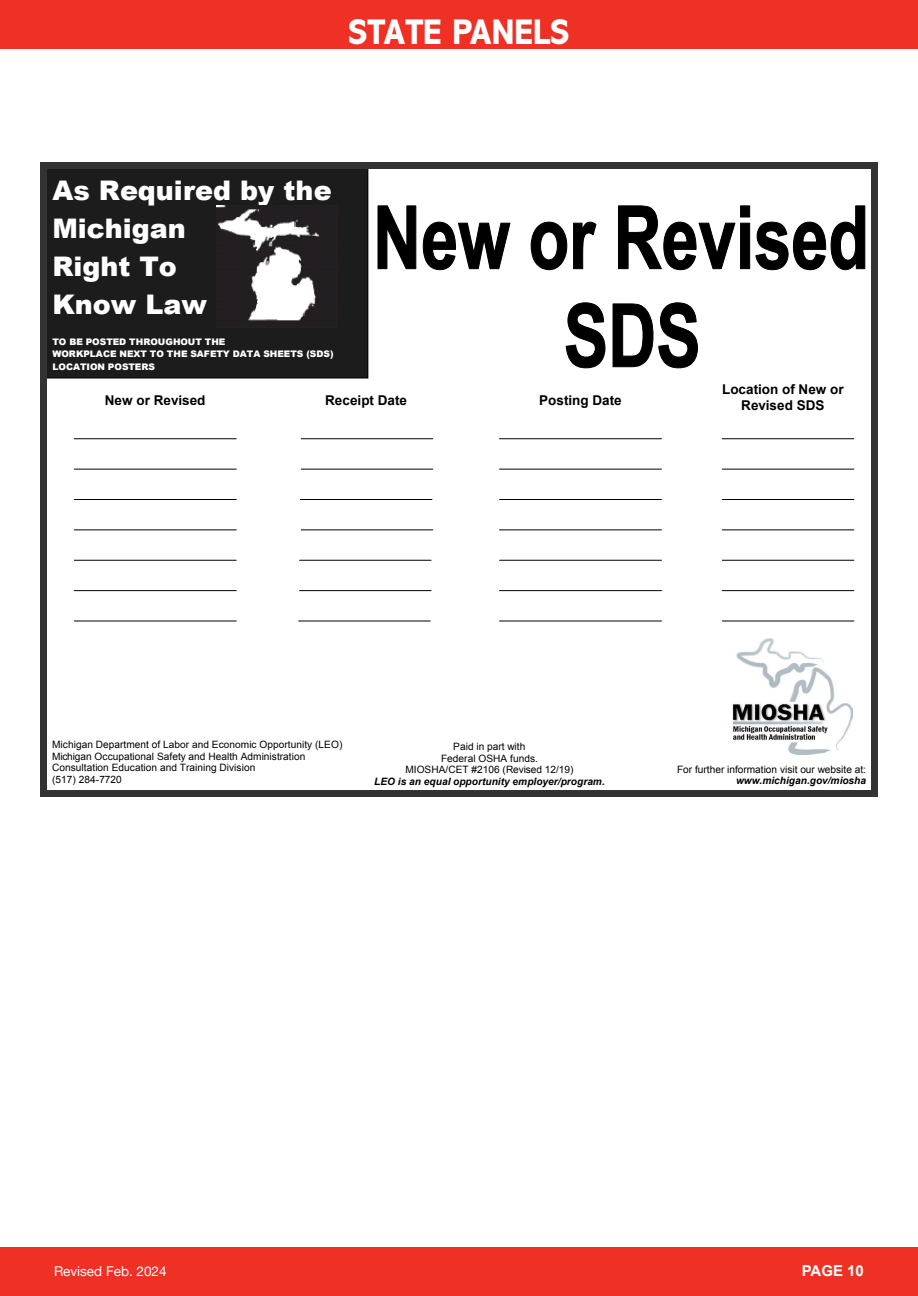
<style>
.page{position:relative;width:918px;height:1296px;background:#fff}
.page>*{position:absolute;margin:0;border:0;box-sizing:border-box;transform-origin:0 0}
.t1{font:800 36px "Abadi MT Pro";color:#fff;scale:.9 1}
.t2{font:900 27px/38.1px "Arial";color:#fff}
.t3{font:700 15px "Arial";color:#fff}
.t4{font:700 13.5px/15.9px "Arial";color:#000;text-align:center}
.t5{font:13.5px "Helvetica Neue";color:#fff}
.t6{font:10.2px/11.6px "Arial";letter-spacing:.005em;color:#000}
.t7{font:italic 700 10.2px "Arial";letter-spacing:.005em;color:#000}
.t8{font:900 9px/12.8px "Arial";color:#fff}
</style>
<div class="page">
<div style="left:0;top:0;width:918px;height:49px;background:#ee3124"></div>
<div style="left:0;top:1247px;width:918px;height:49px;background:#ee3124"></div>
<div style="left:44px;top:165px;width:324px;height:213px;background:#1c1c1c"></div>
<svg style="left:377px;top:205px;width:134px;height:66px"></svg>
<svg style="left:530px;top:221px;width:67px;height:50px"></svg>
<svg style="left:618px;top:205px;width:248px;height:66px"></svg>
<svg style="left:565px;top:302px;width:41px;height:67px"></svg>
<svg style="left:612px;top:302px;width:86px;height:67px"></svg>
<img style="left:216px;top:206px;width:121px;height:121px">
<hr style="left:74px;top:438px;width:162px;height:1px;background:#000">
<hr style="left:74px;top:469px;width:162px;height:1px;background:#000">
<hr style="left:74px;top:499px;width:162px;height:1px;background:#000">
<hr style="left:74px;top:529px;width:162px;height:1px;background:#000">
<hr style="left:74px;top:560px;width:162px;height:1px;background:#000">
<hr style="left:74px;top:590px;width:162px;height:1px;background:#000">
<hr style="left:74px;top:621px;width:162px;height:1px;background:#000">
<hr style="left:500px;top:438px;width:162px;height:1px;background:#000">
<hr style="left:500px;top:469px;width:162px;height:1px;background:#000">
<hr style="left:500px;top:499px;width:162px;height:1px;background:#000">
<hr style="left:500px;top:529px;width:162px;height:1px;background:#000">
<hr style="left:500px;top:560px;width:162px;height:1px;background:#000">
<hr style="left:500px;top:590px;width:162px;height:1px;background:#000">
<hr style="left:500px;top:621px;width:162px;height:1px;background:#000">
<hr style="left:301px;top:438px;width:132px;height:1px;background:#000">
<hr style="left:722px;top:560px;width:132px;height:1px;background:#000">
<hr style="left:722px;top:529px;width:132px;height:1px;background:#000">
<hr style="left:722px;top:499px;width:132px;height:1px;background:#000">
<hr style="left:722px;top:469px;width:132px;height:1px;background:#000">
<hr style="left:722px;top:438px;width:132px;height:1px;background:#000">
<hr style="left:301px;top:469px;width:132px;height:1px;background:#000">
<hr style="left:300px;top:560px;width:131px;height:1px;background:#000">
<hr style="left:300px;top:590px;width:131px;height:1px;background:#000">
<hr style="left:299px;top:621px;width:131px;height:1px;background:#000">
<hr style="left:722px;top:621px;width:132px;height:1px;background:#000">
<hr style="left:722px;top:590px;width:132px;height:1px;background:#000">
<hr style="left:300px;top:499px;width:132px;height:1px;background:#000">
<hr style="left:301px;top:529px;width:132px;height:1px;background:#000">
<div style="left:40px;top:162px;width:7px;height:7px;background:#333"></div>
<div style="left:47px;top:162px;width:824px;height:7px;background:#333"></div>
<div style="left:871px;top:162px;width:7px;height:7px;background:#333"></div>
<div style="left:40px;top:169px;width:7px;height:621px;background:#333"></div>
<div style="left:871px;top:169px;width:7px;height:621px;background:#333"></div>
<div style="left:40px;top:790px;width:7px;height:6px;background:#333"></div>
<div style="left:47px;top:790px;width:824px;height:6px;background:#333"></div>
<div style="left:871px;top:790px;width:7px;height:6px;background:#333"></div>
<img style="left:732px;top:638px;width:121px;height:116px">
<h1 class="t1" style="left:349px;top:12px;width:247px">STATE PANELS</h1>
<h2 class="t2" style="left:52px;top:170px;width:281px">As Required by the<br>Michigan<br>Right To<br>Know Law</h2>
<p class="t8" style="left:52px;top:335px;width:283px">TO BE POSTED THROUGHOUT THE<br>WORKPLACE NEXT TO THE SAFETY DATA SHEETS (SDS)<br>LOCATION POSTERS</p>
<h3 class="t4" style="left:105px;top:392px;width:102px">New or Revised</h3>
<h3 class="t4" style="left:325px;top:393px;width:83px">Receipt Date</h3>
<h3 class="t4" style="left:722px;top:382px;width:123px">Location of New or<br>Revised SDS</h3>
<h3 class="t4" style="left:539px;top:393px;width:84px">Posting Date</h3>
<p class="t6" style="left:52px;top:739px;width:292px">Michigan Department of Labor and Economic Opportunity (LEO)<br>Michigan Occupational Safety and Health Administration Consultation Education and Training Division<br>(517) 284-7720</p>
<p class="t6" style="left:405px;top:741px;width:170px;text-align:center">Paid in part with<br>Federal OSHA funds.<br>MIOSHA/CET #2106 (Revised 12/19)</p>
<p class="t7" style="left:374px;top:775px;width:232px">LEO is an equal opportunity employer/program.</p>
<p class="t6" style="left:677px;top:764px;width:191px">For further information visit our website at:</p>
<p class="t7" style="left:736px;top:774px;width:132px">www.michigan.gov/miosha</p>
<h3 class="t5" style="left:54px;top:1262px;width:114px">Revised Feb. 2024</h3>
<h3 class="t3" style="left:802px;top:1261px;width:64px">PAGE 10</h3>
</div>
